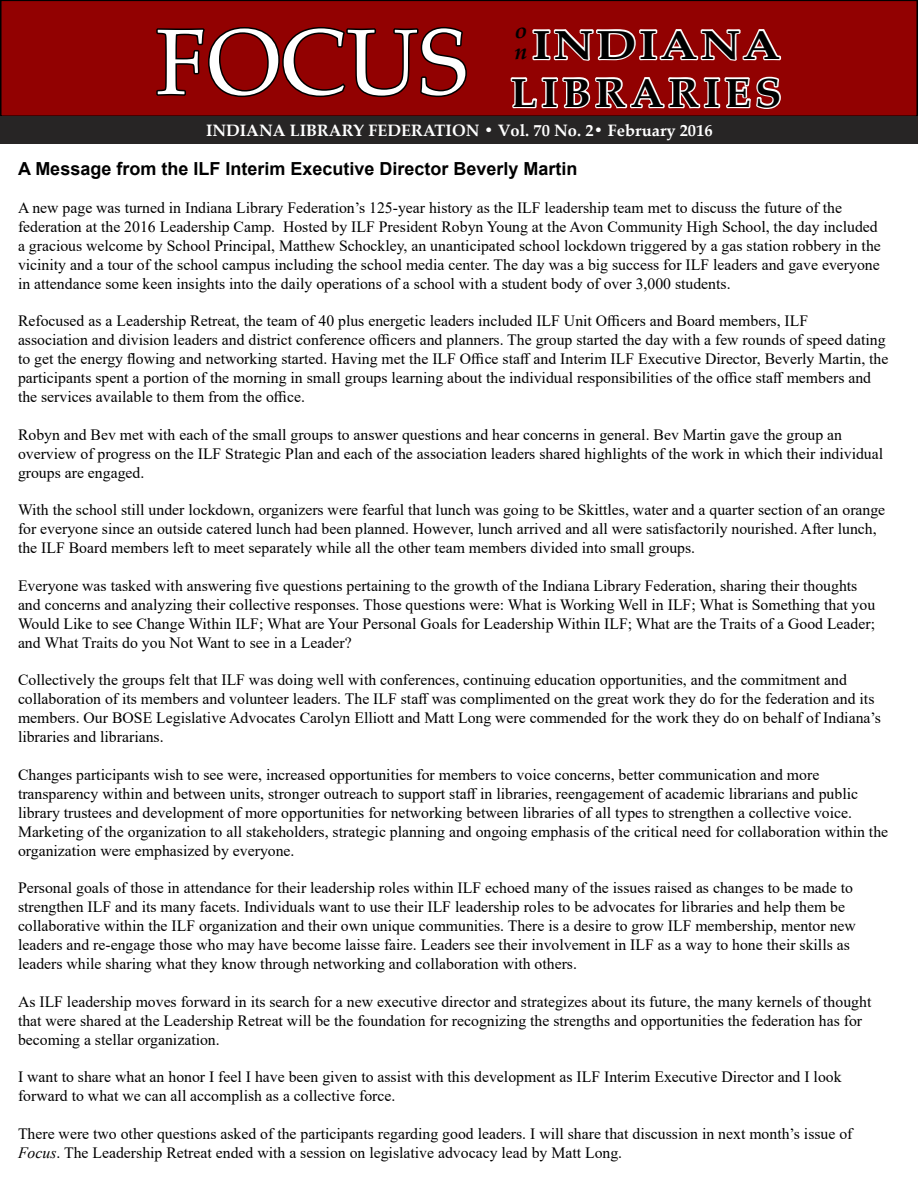
<style>
.page{position:relative;width:918px;height:1188px;background:#fff}
.page>*{position:absolute;margin:0;border:0;box-sizing:border-box;transform-origin:0 0}
.t1{font:700 40.5px/48px "Palatino Linotype";letter-spacing:.095em;color:#000;text-align:right;scale:1.2 1}
.t2{font:italic 700 22.5px/21px "Palatino Linotype";color:#000}
.t3{font:700 18px "Arial";color:#000}
.t4{font:700 16.5px "Palatino Linotype";color:#fff}
.t5{font:15.75px/18.9px "Times New Roman";color:#000}
.s1{font-weight:400;font-size:93px;color:#fff}
.s2{font-style:italic}
</style>
<div class="page">
<div style="left:1px;top:0;width:916px;height:116px;background:#920101"></div>
<div style="left:0;top:0;width:918px;height:117px;border:2px solid #000"></div>
<svg style="left:155px;top:0;width:313px;height:98px"></svg>
<svg style="left:510px;top:29px;width:272px;height:80px"></svg>
<div style="left:0;top:117px;width:918px;height:27px;background:#272525"></div>
<h1 class="t1" style="left:156px;top:19px;width:523px"><span class="s1">FOCUS</span> INDIANA<br>LIBRARIES</h1>
<h2 class="t2" style="left:515px;top:19px;width:14px">o n</h2>
<p class="t4" style="left:206px;top:119px;width:508px">INDIANA LIBRARY FEDERATION • Vol. 70 No. 2• February 2016</p>
<p class="t3" style="left:18px;top:156px;width:561px">A Message from the ILF Interim Executive Director Beverly Martin</p>
<p class="t5" style="left:18px;top:198px;width:864px">A new page was turned in Indiana Library Federation’s 125-year history as the ILF leadership team met to discuss the future of the federation at the 2016 Leadership Camp. Hosted by ILF President Robyn Young at the Avon Community High School, the day included a gracious welcome by School Principal, Matthew Schockley, an unanticipated school lockdown triggered by a gas station robbery in the vicinity and a tour of the school campus including the school media center. The day was a big success for ILF leaders and gave everyone in attendance some keen insights into the daily operations of a school with a student body of over 3,000 students.</p>
<p class="t5" style="left:18px;top:311px;width:872px">Refocused as a Leadership Retreat, the team of 40 plus energetic leaders included ILF Unit Officers and Board members, ILF<br>association and division leaders and district conference officers and planners. The group started the day with a few rounds of speed dating to get the energy flowing and networking started. Having met the ILF Office staff and Interim ILF Executive Director, Beverly Martin, the participants spent a portion of the morning in small groups learning about the individual responsibilities of the office staff members and the services available to them from the office.</p>
<p class="t5" style="left:18px;top:424px;width:867px">Robyn and Bev met with each of the small groups to answer questions and hear concerns in general. Bev Martin gave the group an overview of progress on the ILF Strategic Plan and each of the association leaders shared highlights of the work in which their individual groups are engaged.</p>
<p class="t5" style="left:18px;top:500px;width:869px">With the school still under lockdown, organizers were fearful that lunch was going to be Skittles, water and a quarter section of an orange for everyone since an outside catered lunch had been planned. However, lunch arrived and all were satisfactorily nourished. After lunch, the ILF Board members left to meet separately while all the other team members divided into small groups.</p>
<p class="t5" style="left:18px;top:576px;width:859px">Everyone was tasked with answering five questions pertaining to the growth of the Indiana Library Federation, sharing their thoughts and concerns and analyzing their collective responses. Those questions were: What is Working Well in ILF; What is Something that you Would Like to see Change Within ILF; What are Your Personal Goals for Leadership Within ILF; What are the Traits of a Good Leader; and What Traits do you Not Want to see in a Leader?</p>
<p class="t5" style="left:18px;top:670px;width:864px">Collectively the groups felt that ILF was doing well with conferences, continuing education opportunities, and the commitment and collaboration of its members and volunteer leaders. The ILF staff was complimented on the great work they do for the federation and its members. Our BOSE Legislative Advocates Carolyn Elliott and Matt Long were commended for the work they do on behalf of Indiana’s libraries and librarians.</p>
<p class="t5" style="left:18px;top:765px;width:872px">Changes participants wish to see were, increased opportunities for members to voice concerns, better communication and more transparency within and between units, stronger outreach to support staff in libraries, reengagement of academic librarians and public library trustees and development of more opportunities for networking between libraries of all types to strengthen a collective voice.<br>Marketing of the organization to all stakeholders, strategic planning and ongoing emphasis of the critical need for collaboration within the organization were emphasized by everyone.</p>
<p class="t5" style="left:18px;top:878px;width:839px">Personal goals of those in attendance for their leadership roles within ILF echoed many of the issues raised as changes to be made to strengthen ILF and its many facets. Individuals want to use their ILF leadership roles to be advocates for libraries and help them be collaborative within the ILF organization and their own unique communities. There is a desire to grow ILF membership, mentor new leaders and re-engage those who may have become laisse faire. Leaders see their involvement in ILF as a way to hone their skills as leaders while sharing what they know through networking and collaboration with others.</p>
<p class="t5" style="left:18px;top:991px;width:855px">As ILF leadership moves forward in its search for a new executive director and strategizes about its future, the many kernels of thought that were shared at the Leadership Retreat will be the foundation for recognizing the strengths and opportunities the federation has for becoming a stellar organization.</p>
<p class="t5" style="left:18px;top:1067px;width:825px">I want to share what an honor I feel I have been given to assist with this development as ILF Interim Executive Director and I look forward to what we can all accomplish as a collective force.</p>
<p class="t5" style="left:18px;top:1124px;width:836px">There were two other questions asked of the participants regarding good leaders. I will share that discussion in next month’s issue of<br><span class="s2">Focus</span>. The Leadership Retreat ended with a session on legislative advocacy lead by Matt Long.</p>
</div>
